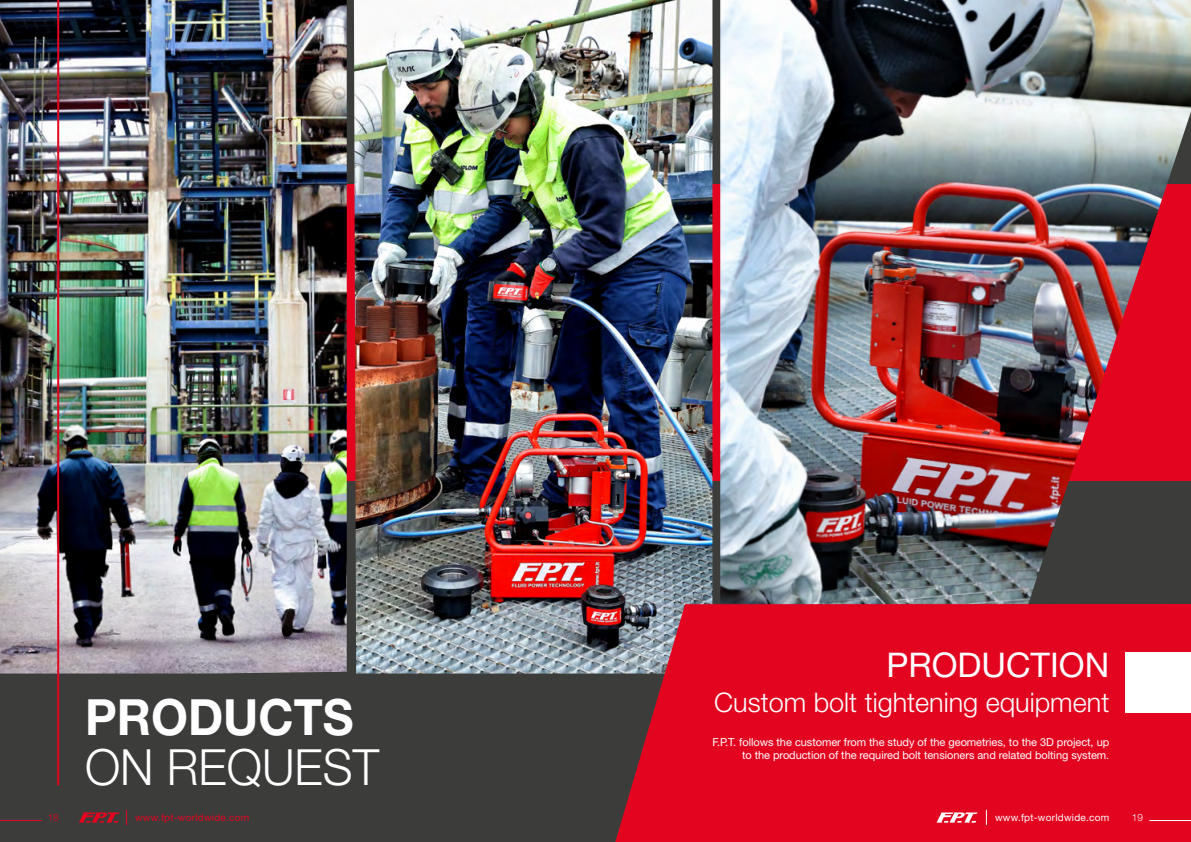
<style>
.page{position:relative;width:1191px;height:842px;background:#fff}
.page>*{position:absolute;margin:0;border:0;box-sizing:border-box;transform-origin:0 0}
.t1{font:300 50px "Helvetica Neue LT Std";color:#fff;scale:.95 1}
.t2{font:700 50px "Helvetica Neue LT Std";color:#fff;scale:.95 1}
.t3{font:34px "Helvetica Neue LT Std";color:#fff}
.t4{font:300 27px "Helvetica Neue LT Std";color:#fff}
.t5{font:11px/13.2px "Helvetica Neue LT Std";letter-spacing:-.005em;color:#fff;text-align:right}
.t6{font:10px "Helvetica Neue LT Std";letter-spacing:.025em;color:#e30520}
.t7{font:10px "Helvetica Neue LT Std";letter-spacing:.025em;color:#fff}
.t8{font:300 10px "Helvetica Neue LT Std";color:#e30520}
.t9{font:300 10px "Helvetica Neue LT Std";color:#fff}
</style>
<div class="page">
<div style="left:0;top:0;width:720px;height:842px;background:#3c3c3b"></div>
<img style="left:0;top:0;width:347px;height:673px">
<img style="left:354px;top:0;width:358px;height:673px">
<img style="left:720px;top:0;width:471px;height:604px">
<div style="left:615px;top:604px;width:576px;height:238px;background:#e30520"></div>
<div style="left:1125px;top:653px;width:66px;height:60px;background:#fff"></div>
<hr style="left:57px;top:0;width:2px;height:785px;background:#e30520">
<svg style="left:986px;top:810px;width:1px;height:15px"></svg>
<svg style="left:936px;top:812px;width:41px;height:11px"></svg>
<hr style="left:1149px;top:820px;width:42px;height:1px;background:#fff">
<svg style="left:126px;top:810px;width:1px;height:15px"></svg>
<svg style="left:79px;top:812px;width:41px;height:11px"></svg>
<hr style="left:0;top:820px;width:42px;height:1px;background:#e30520">
<h1 class="t2" style="left:85px;top:686px;width:284px">PRODUCTS</h1>
<h1 class="t1" style="left:85px;top:737px;width:311px">ON REQUEST</h1>
<h2 class="t3" style="left:886px;top:644px;width:224px">PRODUCTION</h2>
<h3 class="t4" style="left:714px;top:686px;width:397px">Custom bolt tightening equipment</h3>
<p class="t5" style="left:712px;top:735px;width:398px">F.P.T. follows the customer from the study of the geometries, to the 3D project, up to the production of the required bolt tensioners and related bolting system.</p>
<p class="t8" style="left:48px;top:811px;width:13px">18</p>
<p class="t6" style="left:135px;top:811px;width:116px">www.fpt-worldwide.com</p>
<p class="t7" style="left:995px;top:811px;width:116px">www.fpt-worldwide.com</p>
<p class="t9" style="left:1132px;top:811px;width:13px">19</p>
</div>
